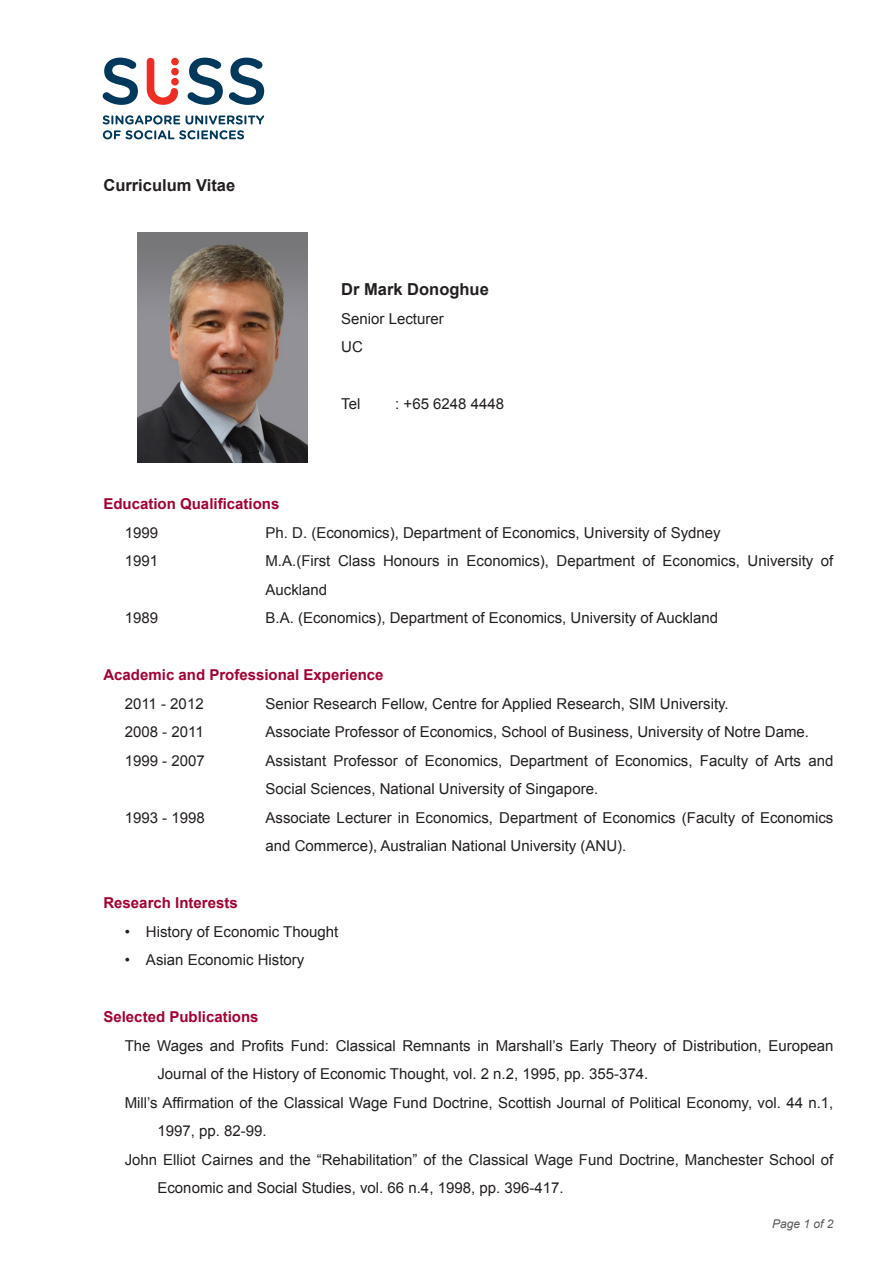
<style>
.page{position:relative;width:893px;height:1263px;background:#fff}
.page>*{position:absolute;margin:0;border:0;box-sizing:border-box;transform-origin:0 0}
.t1{font:700 16.5px "Arial";color:#231f20}
.t2{font:15px/28.5px "Arial";color:#231f20}
.t3{font:700 15px "Arial";color:#a40133}
.t4{font:italic 12px "Arial";color:#57585a}
</style>
<div class="page">
<svg style="left:103px;top:115px;width:77px;height:9px"></svg>
<svg style="left:186px;top:115px;width:78px;height:9px"></svg>
<svg style="left:103px;top:130px;width:141px;height:9px"></svg>
<svg style="left:188px;top:58px;width:35px;height:47px"></svg>
<svg style="left:229px;top:58px;width:35px;height:47px"></svg>
<svg style="left:103px;top:58px;width:35px;height:47px"></svg>
<svg style="left:147px;top:58px;width:31px;height:47px"></svg>
<div style="left:171px;top:58px;width:8px;height:7px;background:#ee2e22;border-radius:50%"></div>
<div style="left:171px;top:68px;width:8px;height:7px;background:#ee2e22;border-radius:50%"></div>
<div style="left:171px;top:78px;width:8px;height:8px;background:#ee2e22;border-radius:50%"></div>
<img style="left:137px;top:232px;width:171px;height:230px">
<p class="t1" style="left:103px;top:174px;width:133px">Curriculum Vitae</p>
<p class="t1" style="left:341px;top:278px;width:149px">Dr Mark Donoghue</p>
<p class="t2" style="left:341px;top:304px;width:104px">Senior Lecturer</p>
<p class="t2" style="left:341px;top:333px;width:23px">UC</p>
<p class="t2" style="left:341px;top:390px;width:21px">Tel</p>
<p class="t2" style="left:395px;top:390px;width:110px">: +65 6248 4448</p>
<p class="t3" style="left:103px;top:493px;width:177px">Education Qualifications</p>
<p class="t2" style="left:125px;top:518px;width:35px">1999</p>
<p class="t2" style="left:265px;top:518px;width:457px">Ph. D. (Economics), Department of Economics, University of Sydney</p>
<p class="t2" style="left:125px;top:546px;width:35px">1991</p>
<p class="t2" style="left:265px;top:546px;width:569px">M.A.(First Class Honours in Economics), Department of Economics, University of<br>Auckland</p>
<p class="t2" style="left:125px;top:603px;width:35px">1989</p>
<p class="t2" style="left:265px;top:603px;width:454px">B.A. (Economics), Department of Economics, University of Auckland</p>
<p class="t3" style="left:103px;top:664px;width:282px">Academic and Professional Experience</p>
<p class="t2" style="left:125px;top:689px;width:80px">2011 - 2012</p>
<p class="t2" style="left:265px;top:689px;width:465px">Senior Research Fellow, Centre for Applied Research, SIM University.</p>
<p class="t2" style="left:125px;top:717px;width:80px">2008 - 2011</p>
<p class="t2" style="left:265px;top:717px;width:545px">Associate Professor of Economics, School of Business, University of Notre Dame.</p>
<p class="t2" style="left:125px;top:746px;width:82px">1999 - 2007</p>
<p class="t2" style="left:265px;top:746px;width:569px">Assistant Professor of Economics, Department of Economics, Faculty of Arts and<br>Social Sciences, National University of Singapore.</p>
<p class="t2" style="left:125px;top:803px;width:82px">1993 - 1998</p>
<p class="t2" style="left:265px;top:803px;width:569px">Associate Lecturer in Economics, Department of Economics (Faculty of Economics and Commerce), Australian National University (ANU).</p>
<p class="t3" style="left:103px;top:892px;width:136px">Research Interests</p>
<p class="t2" style="left:125px;top:917px;width:215px">• History of Economic Thought</p>
<p class="t2" style="left:125px;top:945px;width:181px">• Asian Economic History</p>
<p class="t3" style="left:103px;top:1006px;width:157px">Selected Publications</p>
<p class="t2" style="left:157px;top:1031px;width:677px;text-indent:-33px">The Wages and Profits Fund: Classical Remnants in Marshall’s Early Theory of Distribution, European<br>Journal of the History of Economic Thought, vol. 2 n.2, 1995, pp. 355-374.</p>
<p class="t2" style="left:157px;top:1088px;width:677px;text-indent:-33px">Mill’s Affirmation of the Classical Wage Fund Doctrine, Scottish Journal of Political Economy, vol. 44 n.1,<br>1997, pp. 82-99.</p>
<p class="t2" style="left:157px;top:1145px;width:677px;text-indent:-33px">John Elliot Cairnes and the “Rehabilitation” of the Classical Wage Fund Doctrine, Manchester School of<br>Economic and Social Studies, vol. 66 n.4, 1998, pp. 396-417.</p>
<p class="t4" style="left:772px;top:1215px;width:63px">Page 1 of 2</p>
</div>
